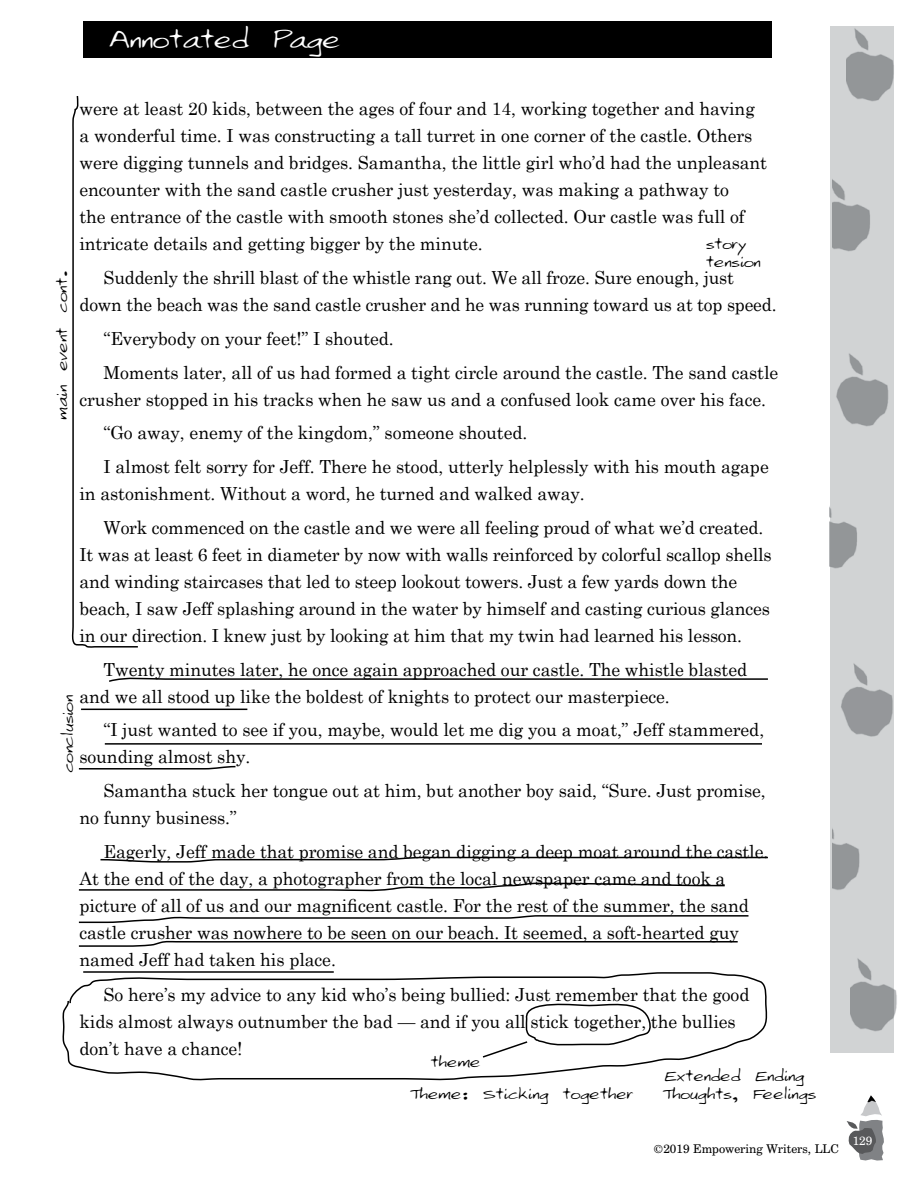
<style>
.page{position:relative;width:918px;height:1188px;background:#fff}
.page>*{position:absolute;margin:0;border:0;box-sizing:border-box;transform-origin:0 0}
.t1{font:25.5px "Larkins Hand";color:#fff;scale:1.15 1}
.t2{font:18px/27px "Century Schoolbook";letter-spacing:-.005em;color:#000}
.t3{font:15px/18px "Larkins Hand";color:#000;scale:1.15 1}
.t4{font:12px "Century Schoolbook BT";color:#000}
.t5{font:12px "Century Schoolbook BT";color:#fff}
</style>
<div class="page">
<svg style="left:847px;top:1095px;width:37px;height:66px"></svg>
<div style="left:83px;top:22px;width:689px;height:36px;background:#000"></div>
<div style="left:831px;top:26px;width:63px;height:1027px;background:#d1d3d4"></div>
<img style="left:841px;top:663px;width:52px;height:74px">
<img style="left:832px;top:179px;width:38px;height:73px">
<img style="left:830px;top:340px;width:59px;height:98px">
<img style="left:847px;top:28px;width:47px;height:74px">
<img style="left:850px;top:958px;width:47px;height:74px">
<img style="left:832px;top:828px;width:28px;height:62px">
<img style="left:829px;top:482px;width:28px;height:88px">
<svg style="left:62px;top:743px;width:706px;height:338px"></svg>
<svg style="left:109px;top:677px;width:659px;height:5px"></svg>
<hr style="left:81px;top:709px;width:166px;height:1px;background:#000">
<hr style="left:105px;top:743px;width:657px;height:2px;background:#000">
<svg style="left:77px;top:765px;width:160px;height:5px"></svg>
<svg style="left:99px;top:856px;width:669px;height:7px"></svg>
<svg style="left:77px;top:882px;width:649px;height:10px"></svg>
<svg style="left:77px;top:914px;width:673px;height:10px"></svg>
<svg style="left:77px;top:939px;width:662px;height:9px"></svg>
<hr style="left:83px;top:971px;width:251px;height:2px;background:#000">
<svg style="left:481px;top:999px;width:171px;height:60px"></svg>
<svg style="left:72px;top:96px;width:66px;height:552px"></svg>
<p class="t1" style="left:107px;top:24px;width:204px">Annotated Page</p>
<p class="t2" style="left:80px;top:95px;width:689px">were at least 20 kids, between the ages of four and 14, working together and having a wonderful time. I was constructing a tall turret in one corner of the castle. Others were digging tunnels and bridges. Samantha, the little girl who’d had the unpleasant encounter with the sand castle crusher just yesterday, was making a pathway to<br>the entrance of the castle with smooth stones she’d collected. Our castle was full of intricate details and getting bigger by the minute.</p>
<p class="t2" style="left:80px;top:264px;width:699px;text-indent:24px">Suddenly the shrill blast of the whistle rang out. We all froze. Sure enough, just down the beach was the sand castle crusher and he was running toward us at top speed.</p>
<p class="t2" style="left:104px;top:321px;width:676px;line-height:33.8px">“Everybody on your feet!” I shouted.<br>Moments later, all of us had formed a tight circle around the castle. The sand castle</p>
<p class="t2" style="left:104px;top:382px;width:667px;line-height:33.8px;text-indent:-24px">crusher stopped in his tracks when he saw us and a confused look came over his face. “Go away, enemy of the kingdom,” someone shouted.<br>I almost felt sorry for Jeff. There he stood, utterly helplessly with his mouth agape</p>
<p class="t2" style="left:104px;top:476px;width:661px;line-height:33.8px;text-indent:-24px">in astonishment. Without a word, he turned and walked away.<br>Work commenced on the castle and we were all feeling proud of what we’d created.</p>
<p class="t2" style="left:79px;top:540px;width:694px">It was at least 6 feet in diameter by now with walls reinforced by colorful scallop shells and winding staircases that led to steep lookout towers. Just a few yards down the beach, I saw Jeff splashing around in the water by himself and casting curious glances in our direction. I knew just by looking at him that my twin had learned his lesson.</p>
<p class="t2" style="left:79px;top:655px;width:669px;text-indent:24px">Twenty minutes later, he once again approached our castle. The whistle blasted and we all stood up like the boldest of knights to protect our masterpiece.</p>
<p class="t2" style="left:79px;top:716px;width:686px;text-indent:24px">“I just wanted to see if you, maybe, would let me dig you a moat,” Jeff stammered, sounding almost shy.</p>
<p class="t2" style="left:79px;top:777px;width:688px;text-indent:24px">Samantha stuck her tongue out at him, but another boy said, “Sure. Just promise, no funny business.”</p>
<p class="t2" style="left:79px;top:837px;width:690px;text-indent:24px">Eagerly, Jeff made that promise and began digging a deep moat around the castle.<br>At the end of the day, a photographer from the local newspaper came and took a picture of all of us and our magnificent castle. For the rest of the summer, the sand castle crusher was nowhere to be seen on our beach. It seemed, a soft-hearted guy named Jeff had taken his place.</p>
<p class="t2" style="left:79px;top:981px;width:672px;text-indent:24px">So here’s my advice to any kid who’s being bullied: Just remember that the good kids almost always outnumber the bad — and if you all stick together, the bullies don’t have a chance!</p>
<p class="t3" style="left:411px;top:1084px;width:195px">Theme: Sticking together</p>
<p class="t3" style="left:706px;top:235px;width:49px">story tension</p>
<p class="t3" style="left:53px;top:420px;width:130px;rotate:-90deg">main event cont.</p>
<p class="t3" style="left:59px;top:773px;width:69px;rotate:-90deg">conclusion</p>
<p class="t3" style="left:430px;top:1053px;width:45px">theme</p>
<p class="t3" style="left:664px;top:1067px;width:134px">Extended Ending<br>Thoughts, Feelings</p>
<p class="t4" style="left:654px;top:1141px;width:187px">©2019 Empowering Writers, LLC</p>
<p class="t5" style="left:853px;top:1133px;width:21px">129</p>
</div>
